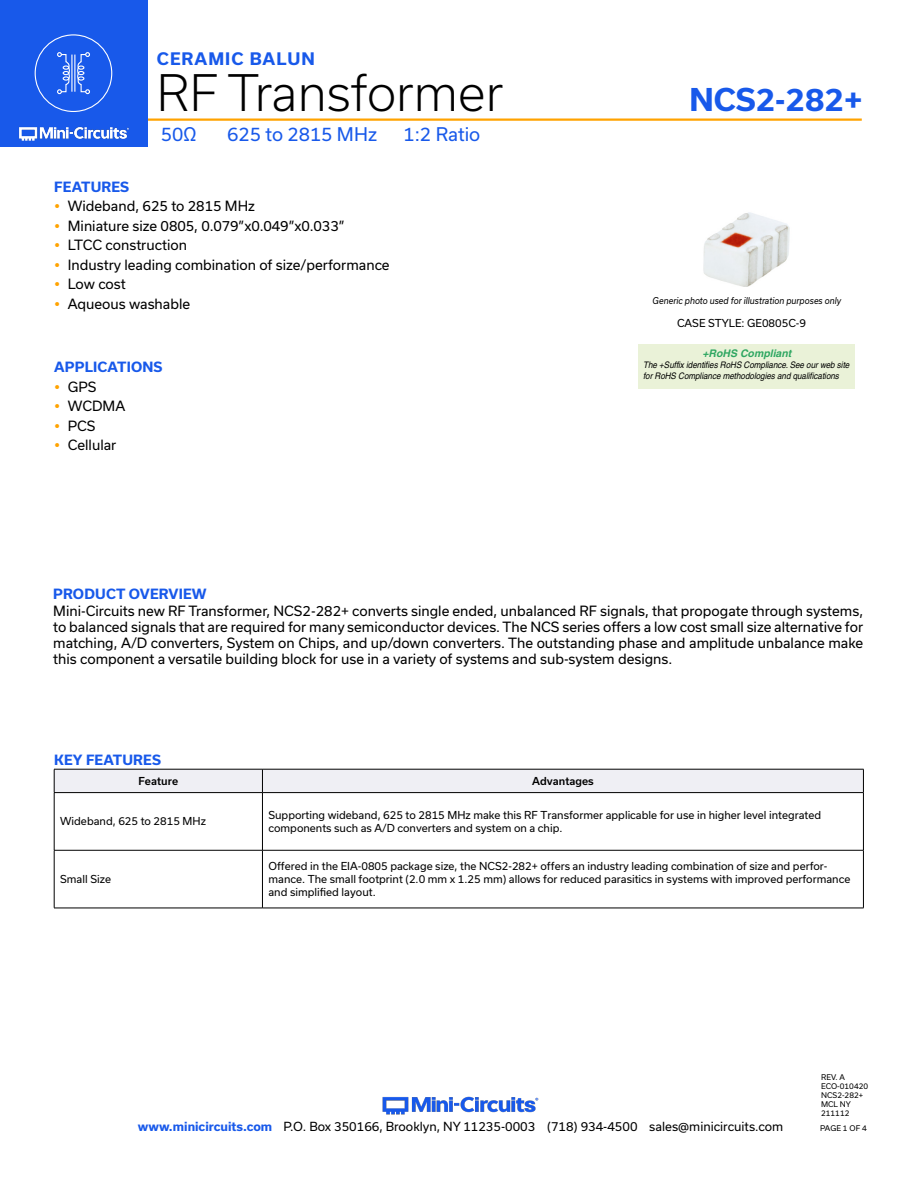
<style>
.page{position:relative;width:918px;height:1188px;background:#fff}
.page>*{position:absolute;margin:0;border:0;box-sizing:border-box;transform-origin:0 0}
.t1{font:300 48px "Usual";color:#000}
.t2{font:700 30px "Usual";color:#1859ea}
.Frequency{font:18px "Usual";color:#1859ea}
.t3{font:700 16.5px "Usual";letter-spacing:.065em;color:#1859ea}
.Regular_Copy{font:13.5px/16.2px "Usual";color:#000;text-align:justify}
.Blue_Headers{font:700 13.5px "Usual";letter-spacing:.015em;color:#1859ea}
.t4{font:12px "Usual";color:#000}
.Table_Body_Left_Just{font:10.5px/12.6px "Usual";color:#000}
.Table_Header_Center{font:500 10.5px "Usual";color:#000}
.t5{font:italic 700 10.5px "Helvetica";color:rgb(0 148 68/.8)}
.t6{font:italic 9px/10.8px "Helvetica";letter-spacing:-.005em;color:#000;scale:.9 1}
.t7{font:italic 9px "Usual";color:#000;scale:.9 1}
.Revision{font:7.5px "Usual";color:#000}
.s1{font-weight:700;color:#1859ea}
</style>
<div class="page">
<hr style="left:129px;top:118px;width:733px;height:3px;background:#ffa300">
<div style="left:0;top:0;width:147px;height:147px;background:#1859ea"></div>
<hr style="left:917px;top:0;width:1px;height:147px;background:#1859ea">
<img style="left:19px;top:126px;width:110px;height:15px">
<img style="left:382px;top:1096px;width:157px;height:19px">
<div style="left:35px;top:34px;width:77px;height:78px;border:1px solid #fff;border-radius:50%"></div>
<svg style="left:57px;top:52px;width:13px;height:42px"></svg>
<svg style="left:77px;top:52px;width:13px;height:42px"></svg>
<hr style="left:71px;top:55px;width:1px;height:37px;background:#fff">
<hr style="left:74px;top:55px;width:1px;height:37px;background:#fff">
<div style="left:54px;top:769px;width:810px;height:23px;background:#efeff4"></div>
<hr style="left:54px;top:792px;width:208px;height:1px;background:#000">
<hr style="left:54px;top:793px;width:1px;height:57px;background:#000">
<hr style="left:262px;top:792px;width:602px;height:1px;background:#000">
<hr style="left:262px;top:793px;width:1px;height:57px;background:#000">
<hr style="left:863px;top:793px;width:1px;height:57px;background:#000">
<hr style="left:54px;top:850px;width:208px;height:1px;background:#000">
<hr style="left:54px;top:850px;width:1px;height:58px;background:#000">
<hr style="left:262px;top:850px;width:602px;height:1px;background:#000">
<hr style="left:262px;top:850px;width:1px;height:58px;background:#000">
<hr style="left:863px;top:850px;width:1px;height:58px;background:#000">
<hr style="left:54px;top:908px;width:208px;height:1px;background:#000">
<hr style="left:262px;top:908px;width:602px;height:1px;background:#000">
<div style="left:639px;top:344px;width:216px;height:45px;background:#eaf2d8"></div>
<img style="left:703px;top:212px;width:87px;height:75px">
<p class="t3" style="left:157px;top:49px;width:160px">CERAMIC BALUN</p>
<h1 class="t1" style="left:157px;top:66px;width:348px">RF Transformer</h1>
<p class="Frequency" style="left:161px;top:124px;width:37px">50Ω</p>
<p class="Frequency" style="left:227px;top:124px;width:151px">625 to 2815 MHz</p>
<p class="Frequency" style="left:404px;top:124px;width:78px">1:2 Ratio</p>
<p class="Blue_Headers" style="left:54px;top:179px;width:76px">FEATURES</p>
<p class="Regular_Copy" style="left:68px;top:198px;width:189px">Wideband, 625 to 2815 MHz</p>
<p class="Regular_Copy" style="left:68px;top:218px;width:278px">Miniature size 0805, 0.079”x0.049”x0.033”</p>
<p class="Regular_Copy" style="left:68px;top:237px;width:121px">LTCC construction</p>
<p class="Regular_Copy" style="left:68px;top:257px;width:323px">Industry leading combination of size/performance</p>
<p class="Regular_Copy" style="left:68px;top:276px;width:60px">Low cost</p>
<p class="Regular_Copy" style="left:68px;top:296px;width:124px">Aqueous washable</p>
<p class="Blue_Headers" style="left:54px;top:360px;width:110px">APPLICATIONS</p>
<p class="Regular_Copy" style="left:68px;top:379px;width:30px">GPS</p>
<p class="Regular_Copy" style="left:68px;top:398px;width:59px">WCDMA</p>
<p class="Regular_Copy" style="left:68px;top:418px;width:29px">PCS</p>
<p class="Regular_Copy" style="left:68px;top:437px;width:50px">Cellular</p>
<h2 class="t2" style="left:689px;top:83px;width:175px">NCS2-282+</h2>
<p class="t7" style="left:653px;top:295px;width:211px">Generic photo used for illustration purposes only</p>
<p class="Table_Body_Left_Just" style="left:677px;top:317px;width:131px">CASE STYLE: GE0805C-9</p>
<p class="t5" style="left:702px;top:347px;width:90px">+RoHS Compliant</p>
<p class="t6" style="left:643px;top:360px;width:231px">The +Suffix identifies RoHS Compliance. See our web site for RoHS Compliance methodologies and qualifications</p>
<p class="Blue_Headers" style="left:53px;top:586px;width:155px">PRODUCT OVERVIEW</p>
<p class="Regular_Copy" style="left:53px;top:602px;width:812px">Mini-Circuits new RF Transformer, NCS2-282+ converts single ended, unbalanced RF signals, that propogate through systems, to balanced signals that are required for many semiconductor devices. The NCS series offers a low cost small size alternative for matching, A/D converters, System on Chips, and up/down converters. The outstanding phase and amplitude unbalance make this component a versatile building block for use in a variety of systems and sub-system designs.</p>
<p class="Blue_Headers" style="left:54px;top:752px;width:108px">KEY FEATURES</p>
<p class="Table_Header_Center" style="left:139px;top:775px;width:41px">Feature</p>
<p class="Table_Header_Center" style="left:532px;top:775px;width:63px">Advantages</p>
<p class="Table_Body_Left_Just" style="left:60px;top:815px;width:147px">Wideband, 625 to 2815 MHz</p>
<p class="Table_Body_Left_Just" style="left:268px;top:809px;width:554px">Supporting wideband, 625 to 2815 MHz make this RF Transformer applicable for use in higher level integrated</p>
<p class="Table_Body_Left_Just" style="left:268px;top:821px;width:296px">components such as A/D converters and system on a chip.</p>
<p class="Table_Body_Left_Just" style="left:60px;top:873px;width:52px">Small Size</p>
<p class="Table_Body_Left_Just" style="left:268px;top:860px;width:583px">Offered in the EIA-0805 package size, the NCS2-282+ offers an industry leading combination of size and perfor&shy;mance. The small footprint (2.0 mm x 1.25 mm) allows for reduced parasitics in systems with improved performance and simplified layout.</p>
<p class="Revision" style="left:821px;top:1073px;width:25px">REV. A</p>
<p class="Revision" style="left:821px;top:1082px;width:48px">ECO-010420</p>
<p class="Revision" style="left:821px;top:1091px;width:44px">NCS2-282+</p>
<p class="Revision" style="left:821px;top:1100px;width:31px">MCL NY</p>
<p class="Revision" style="left:821px;top:1109px;width:30px">211112</p>
<p class="t4" style="left:138px;top:1119px;width:647px"><span class="s1">www.minicircuits.com</span> P.O. Box 350166, Brooklyn, NY 11235-0003 (718) 934-4500 sales@minicircuits.com</p>
<p class="Revision" style="left:820px;top:1124px;width:48px">PAGE 1 OF 4</p>
</div>
